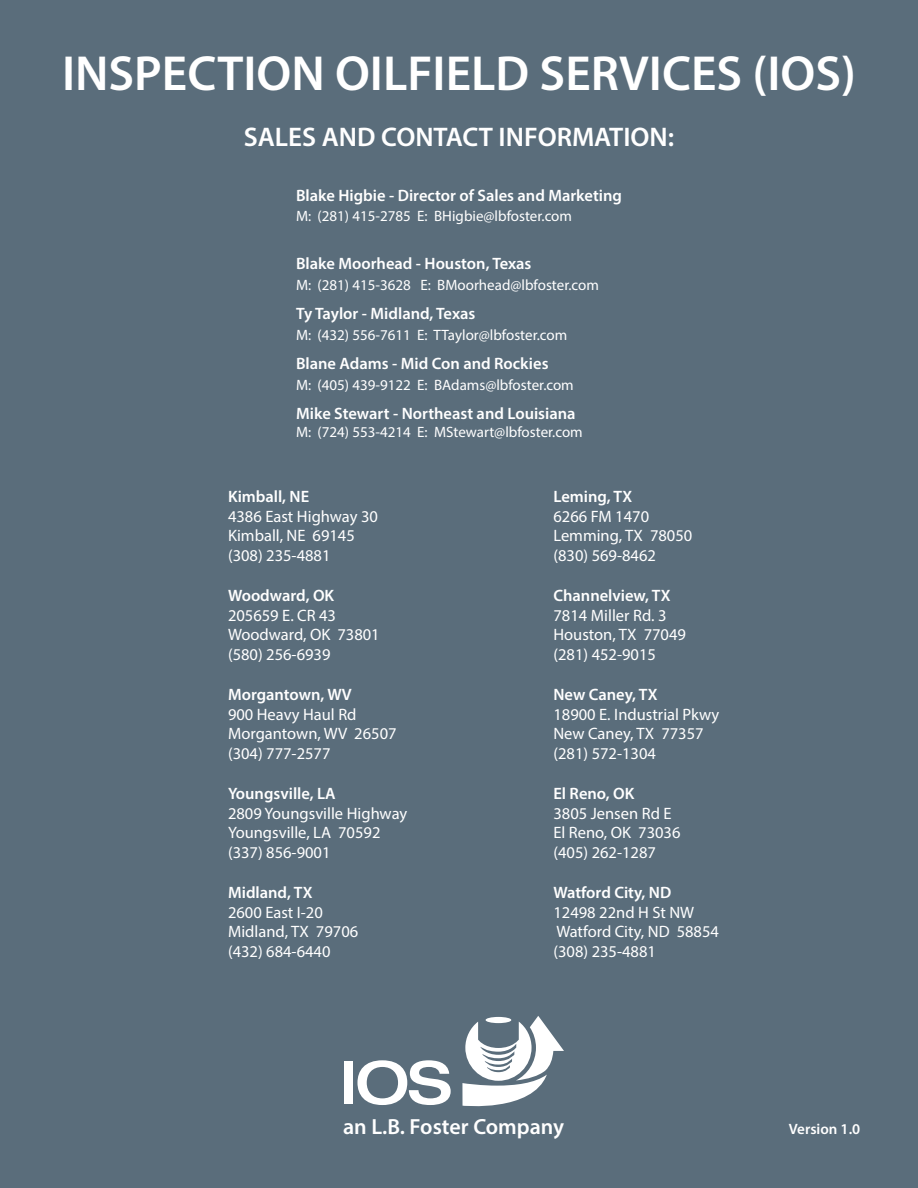
<style>
.page{position:relative;width:918px;height:1188px;background:#5a6d7b}
.page>*{position:absolute;margin:0;border:0;box-sizing:border-box;transform-origin:0 0}
.t1{font:600 49.5px "Myriad Pro";color:#fff}
.t2{font:600 27px "Myriad Pro";color:#fff}
.t3{font:600 22.05px "Myriad Pro";color:#fff}
.t4{font:16.5px/19.8px "Myriad Pro";color:#fff}
.t5{font:600 16.5px "Myriad Pro";color:#fff}
.t6{font:15px "Myriad Pro";color:#fff}
.t7{font:600 15px "Myriad Pro";color:#fff}
</style>
<div class="page">
<div style="left:344px;top:1062px;width:9px;height:42px;background:#fff"></div>
<svg style="left:357px;top:1060px;width:94px;height:45px"></svg>
<svg style="left:462px;top:1016px;width:102px;height:91px"></svg>
<div style="left:486px;top:1017px;width:25px;height:6px;background:#fff;border-radius:50%"></div>
<h1 class="t1" style="left:62px;top:42px;width:795px">INSPECTION OILFIELD SERVICES (IOS)</h1>
<h2 class="t2" style="left:244px;top:119px;width:432px">SALES AND CONTACT INFORMATION:</h2>
<p class="t5" style="left:296px;top:185px;width:327px">Blake Higbie - Director of Sales and Marketing</p>
<p class="t6" style="left:296px;top:206px;width:277px">M: (281) 415-2785 E: BHigbie@lbfoster.com</p>
<p class="t5" style="left:296px;top:253px;width:237px">Blake Moorhead - Houston, Texas</p>
<p class="t6" style="left:296px;top:276px;width:304px">M: (281) 415-3628 E: BMoorhead@lbfoster.com</p>
<p class="t5" style="left:296px;top:303px;width:181px">Ty Taylor - Midland, Texas</p>
<p class="t6" style="left:296px;top:326px;width:273px">M: (432) 556-7611 E: TTaylor@lbfoster.com</p>
<p class="t5" style="left:296px;top:353px;width:254px">Blane Adams - Mid Con and Rockies</p>
<p class="t6" style="left:296px;top:376px;width:279px">M: (405) 439-9122 E: BAdams@lbfoster.com</p>
<p class="t5" style="left:296px;top:403px;width:281px">Mike Stewart - Northeast and Louisiana</p>
<p class="t6" style="left:296px;top:422px;width:288px">M: (724) 553-4214 E: MStewart@lbfoster.com</p>
<p class="t5" style="left:228px;top:486px;width:83px">Kimball, NE</p>
<p class="t4" style="left:228px;top:506px;width:151px">4386 East Highway 30<br>Kimball, NE 69145 (308) 235-4881</p>
<p class="t5" style="left:228px;top:585px;width:108px">Woodward, OK</p>
<p class="t4" style="left:228px;top:605px;width:153px">205659 E. CR 43<br>Woodward, OK 73801 (580) 256-6939</p>
<p class="t5" style="left:228px;top:684px;width:125px">Morgantown, WV</p>
<p class="t4" style="left:228px;top:704px;width:170px">900 Heavy Haul Rd<br>Morgantown, WV 26507 (304) 777-2577</p>
<p class="t5" style="left:228px;top:783px;width:109px">Youngsville, LA</p>
<p class="t4" style="left:228px;top:803px;width:181px">2809 Youngsville Highway<br>Youngsville, LA 70592 (337) 856-9001</p>
<p class="t5" style="left:228px;top:882px;width:86px">Midland, TX</p>
<p class="t4" style="left:228px;top:902px;width:132px">2600 East I-20<br>Midland, TX 79706 (432) 684-6440</p>
<p class="t5" style="left:553px;top:486px;width:80px">Leming, TX</p>
<p class="t4" style="left:553px;top:506px;width:140px">6266 FM 1470<br>Lemming, TX 78050 (830) 569-8462</p>
<p class="t5" style="left:553px;top:585px;width:119px">Channelview, TX</p>
<p class="t4" style="left:553px;top:605px;width:134px">7814 Miller Rd. 3<br>Houston, TX 77049 (281) 452-9015</p>
<p class="t5" style="left:553px;top:684px;width:106px">New Caney, TX</p>
<p class="t4" style="left:553px;top:704px;width:167px">18900 E. Industrial Pkwy<br>New Caney, TX 77357 (281) 572-1304</p>
<p class="t5" style="left:553px;top:783px;width:82px">El Reno, OK</p>
<p class="t4" style="left:553px;top:803px;width:129px">3805 Jensen Rd E<br>El Reno, OK 73036 (405) 262-1287</p>
<p class="t5" style="left:553px;top:882px;width:119px">Watford City, ND</p>
<p class="t4" style="left:553px;top:902px;width:167px">12498 22nd H St NW<br>Watford City, ND 58854 (308) 235-4881</p>
<h3 class="t3" style="left:343px;top:1112px;width:223px">an L.B. Foster Company</h3>
<p class="t7" style="left:789px;top:1120px;width:73px">Version 1.0</p>
</div>
